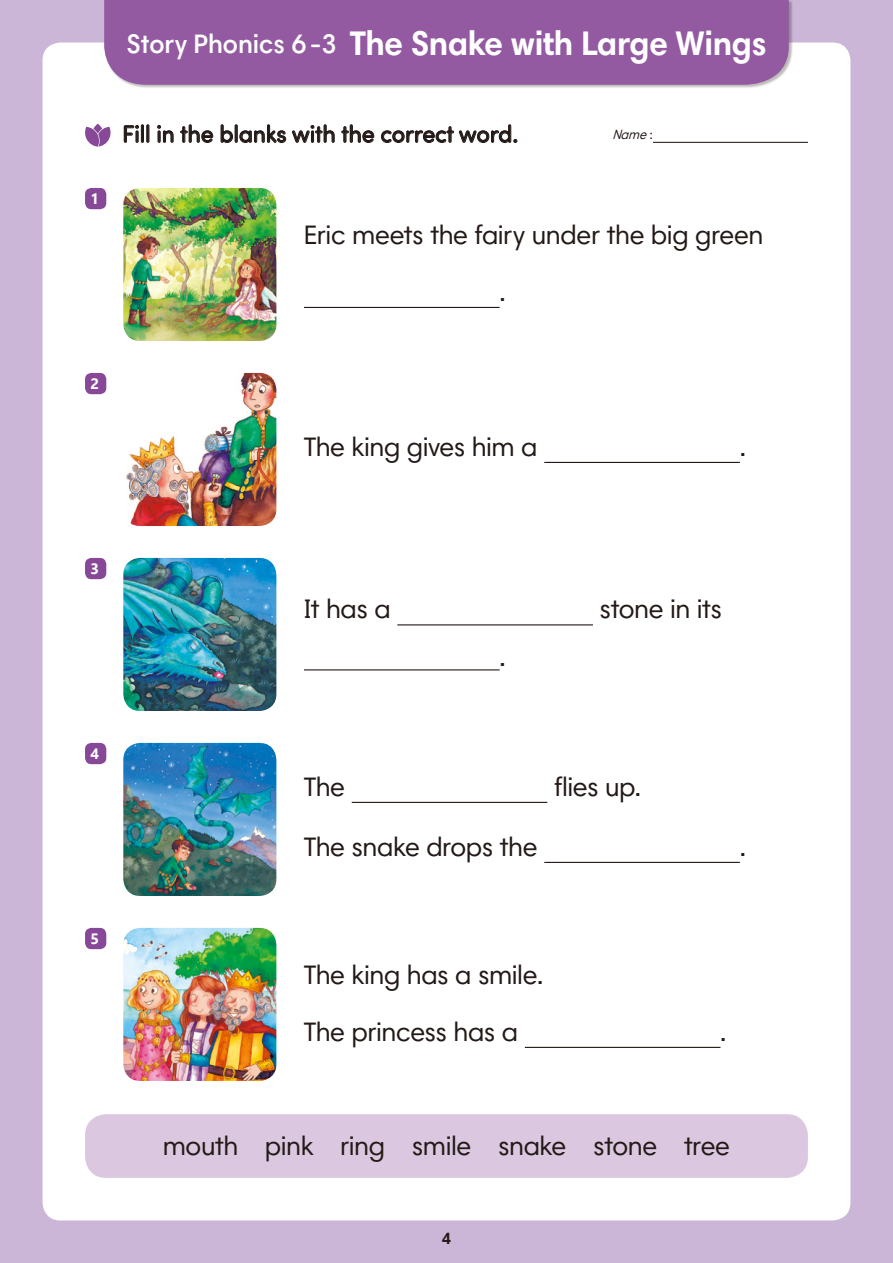
<style>
.page{position:relative;width:893px;height:1263px;background:#ccb6d7}
.page>*{position:absolute;margin:0;border:0;box-sizing:border-box;transform-origin:0 0}
.t1{font:700 34.5px "Harmonia Sans Std";letter-spacing:-.01em;color:#fff}
.t2{font:27px/57px "Harmonia Sans CPS";letter-spacing:-.015em;color:#231916}
.t3{font:24px "Sofia Pro Soft CPS";letter-spacing:-.005em;color:#231916}
.t4{font:700 16.5px "Harmonia Sans CPS";color:#231916}
.t5{font:700 15px "Ebrima";color:#fff}
.t6{font:italic 13.5px "Harmonia Sans CPS";color:#231916;scale:.93 1}
.s1{font-family:"Harmonia Sans CPS";font-weight:600;font-size:27px}
.s2{font-style:normal}
</style>
<div class="page">
<div style="left:43px;top:43px;width:807px;height:1177px;background:#fff;border-radius:18px"></div>
<div style="left:105px;top:0;width:688px;height:89px;background:#231916;opacity:.3"></div>
<div style="left:104px;top:0;width:685px;height:85px;background:#935aa1"></div>
<hr style="left:653px;top:142px;width:155px;height:1px;background:#231916">
<div style="left:85px;top:1114px;width:723px;height:64px;background:#dbc8e0;border-radius:21px"></div>
<img style="left:123px;top:188px;width:153px;height:153px">
<img style="left:123px;top:558px;width:153px;height:153px">
<img style="left:126px;top:373px;width:150px;height:153px">
<img style="left:123px;top:743px;width:153px;height:153px">
<img style="left:123px;top:928px;width:153px;height:153px">
<hr style="left:304px;top:307px;width:196px;height:1px;background:#231916">
<hr style="left:544px;top:462px;width:196px;height:1px;background:#231916">
<hr style="left:397px;top:624px;width:196px;height:1px;background:#231916">
<hr style="left:304px;top:669px;width:196px;height:1px;background:#231916">
<hr style="left:352px;top:802px;width:195px;height:1px;background:#231916">
<hr style="left:544px;top:862px;width:196px;height:1px;background:#231916">
<hr style="left:525px;top:1047px;width:195px;height:1px;background:#231916">
<svg style="left:85px;top:124px;width:26px;height:23px"></svg>
<svg style="left:124px;top:125px;width:15px;height:18px"></svg>
<div style="left:141px;top:125px;width:3px;height:18px;border:1px solid #231916"></div>
<div style="left:146px;top:125px;width:3px;height:18px;border:1px solid #231916"></div>
<svg style="left:157px;top:125px;width:17px;height:18px"></svg>
<svg style="left:180px;top:124px;width:33px;height:19px"></svg>
<svg style="left:220px;top:124px;width:13px;height:19px"></svg>
<div style="left:235px;top:125px;width:3px;height:18px;border:1px solid #231916"></div>
<svg style="left:239px;top:124px;width:47px;height:19px"></svg>
<svg style="left:292px;top:124px;width:43px;height:19px"></svg>
<svg style="left:341px;top:124px;width:33px;height:19px"></svg>
<svg style="left:381px;top:124px;width:136px;height:19px"></svg>
<div style="left:85px;top:188px;width:21px;height:21px;background:#884898;border-radius:6px"></div>
<div style="left:85px;top:373px;width:21px;height:21px;background:#884898;border-radius:6px"></div>
<div style="left:85px;top:558px;width:21px;height:21px;background:#884898;border-radius:6px"></div>
<div style="left:85px;top:743px;width:21px;height:21px;background:#884898;border-radius:6px"></div>
<div style="left:85px;top:928px;width:21px;height:21px;background:#884898;border-radius:6px"></div>
<p class="t5" style="left:90px;top:187px;width:10px">1</p>
<p class="t1" style="left:127px;top:22px;width:641px"><span class="s1">Story Phonics 6 -3</span> The Snake with Large Wings</p>
<p class="t3" style="left:122px;top:118px;width:398px">Fill in the blanks with the correct word.</p>
<p class="t6" style="left:613px;top:126px;width:44px">Name <span class="s2">:</span></p>
<p class="t2" style="left:499px;top:206px;width:265px;text-indent:-196px">Eric meets the fairy under the big green .</p>
<p class="t5" style="left:90px;top:372px;width:10px">2</p>
<p class="t2" style="left:304px;top:418px;width:235px">The king gives him a</p>
<p class="t2" style="left:740px;top:418px;width:8px">.</p>
<p class="t5" style="left:90px;top:557px;width:10px">3</p>
<p class="t5" style="left:90px;top:742px;width:10px">4</p>
<p class="t5" style="left:90px;top:927px;width:10px">5</p>
<p class="t2" style="left:304px;top:580px;width:88px">It has a</p>
<p class="t2" style="left:600px;top:580px;width:124px">stone in its</p>
<p class="t2" style="left:499px;top:628px;width:8px">.</p>
<p class="t2" style="left:304px;top:758px;width:43px">The</p>
<p class="t2" style="left:554px;top:758px;width:89px">flies up.</p>
<p class="t2" style="left:304px;top:818px;width:235px">The snake drops the</p>
<p class="t2" style="left:740px;top:818px;width:8px">.</p>
<p class="t2" style="left:304px;top:946px;width:241px">The king has a smile.<br>The princess has a</p>
<p class="t2" style="left:720px;top:1003px;width:8px">.</p>
<p class="t2" style="left:163px;top:1117px;width:569px">mouth pink ring smile snake stone tree</p>
<p class="t4" style="left:442px;top:1228px;width:11px">4</p>
</div>
